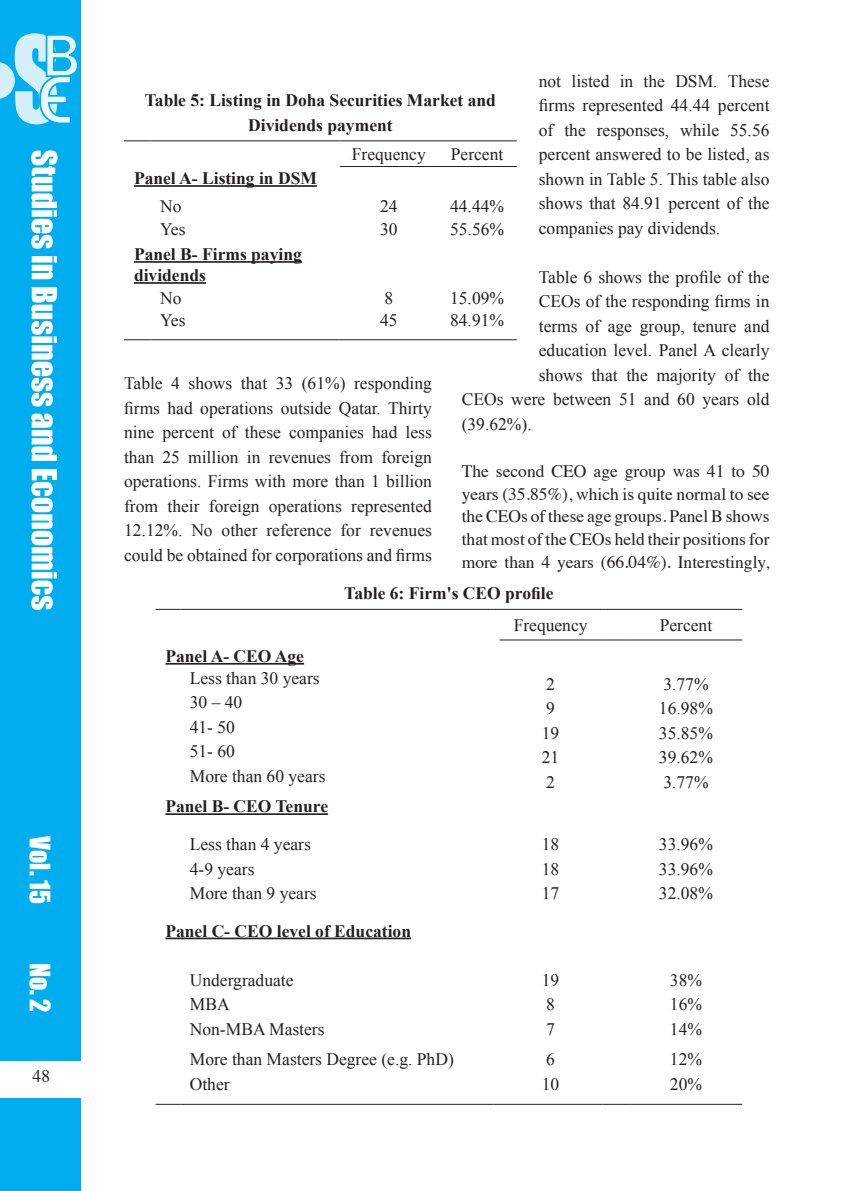
<style>
.page{position:relative;width:844px;height:1191px;background:#fff}
.page>*{position:absolute;margin:0;border:0;box-sizing:border-box;transform-origin:0 0}
.t1{font:26.07px "Impact";color:#fff}
.Body_Text{font:17.5px/24.5px "Times New Roman";color:#231f20;text-align:justify}
.t2{font:700 17.5px/24.5px "Times New Roman";color:#231f20;text-align:center}
.Body_Text-2{font:17.5px/22.8px "Times";color:#231f20;text-align:justify}
</style>
<div class="page">
<div style="left:0;top:0;width:81px;height:1060px;background:#00aeef"></div>
<div style="left:0;top:1098px;width:81px;height:93px;background:#00aeef"></div>
<svg style="left:31px;top:150px;width:26px;height:99px"></svg>
<svg style="left:32px;top:256px;width:25px;height:23px"></svg>
<svg style="left:31px;top:287px;width:26px;height:119px"></svg>
<svg style="left:31px;top:413px;width:26px;height:48px"></svg>
<svg style="left:31px;top:469px;width:26px;height:141px"></svg>
<svg style="left:0;top:33px;width:77px;height:92px"></svg>
<svg style="left:124px;top:140px;width:26px;height:1px"></svg>
<hr style="left:150px;top:140px;width:163px;height:1px;background:#231f20">
<svg style="left:313px;top:140px;width:26px;height:1px"></svg>
<hr style="left:339px;top:140px;width:99px;height:1px;background:#231f20">
<hr style="left:438px;top:140px;width:78px;height:1px;background:#231f20">
<hr style="left:340px;top:166px;width:98px;height:1px;background:#231f20">
<hr style="left:438px;top:166px;width:78px;height:1px;background:#231f20">
<svg style="left:124px;top:339px;width:26px;height:1px"></svg>
<hr style="left:150px;top:339px;width:163px;height:1px;background:#231f20">
<svg style="left:313px;top:339px;width:26px;height:1px"></svg>
<hr style="left:339px;top:339px;width:99px;height:1px;background:#231f20">
<hr style="left:438px;top:339px;width:78px;height:1px;background:#231f20">
<hr style="left:134px;top:185px;width:183px;height:2px;background:#231f20">
<hr style="left:134px;top:261px;width:168px;height:2px;background:#231f20">
<hr style="left:134px;top:282px;width:72px;height:2px;background:#231f20">
<svg style="left:155px;top:609px;width:25px;height:1px"></svg>
<hr style="left:180px;top:609px;width:313px;height:1px;background:#231f20">
<hr style="left:499px;top:609px;width:103px;height:1px;background:#231f20">
<svg style="left:602px;top:609px;width:28px;height:1px"></svg>
<hr style="left:630px;top:609px;width:112px;height:1px;background:#231f20">
<hr style="left:499px;top:639px;width:103px;height:1px;background:#231f20">
<svg style="left:602px;top:639px;width:28px;height:1px"></svg>
<hr style="left:630px;top:639px;width:112px;height:1px;background:#231f20">
<svg style="left:155px;top:1103px;width:25px;height:1px"></svg>
<hr style="left:180px;top:1103px;width:313px;height:1px;background:#231f20">
<hr style="left:499px;top:1103px;width:103px;height:1px;background:#231f20">
<svg style="left:602px;top:1103px;width:28px;height:1px"></svg>
<hr style="left:630px;top:1103px;width:112px;height:1px;background:#231f20">
<hr style="left:165px;top:663px;width:139px;height:1px;background:#231f20">
<hr style="left:165px;top:813px;width:163px;height:2px;background:#231f20">
<hr style="left:165px;top:937px;width:246px;height:2px;background:#231f20">
<h1 class="t1" style="left:60px;top:836px;width:69px;rotate:90deg">Vol. 15</h1>
<h1 class="t1" style="left:60px;top:962px;width:51px;rotate:90deg">No. 2</h1>
<p class="Body_Text-2" style="left:33px;top:1063px;width:19px">48</p>
<p class="Body_Text" style="left:538px;top:68px;width:232px">not listed in the DSM. These firms represented 44.44 percent of the responses, while 55.56 percent answered to be listed, as shown in Table 5. This table also shows that 84.91 percent of the companies pay dividends.</p>
<p class="Body_Text" style="left:538px;top:264px;width:232px">Table 6 shows the profile of the</p>
<p class="Body_Text" style="left:538px;top:289px;width:232px">CEOs of the responding firms in</p>
<p class="Body_Text" style="left:538px;top:313px;width:232px">terms of age group, tenure and</p>
<p class="Body_Text" style="left:538px;top:338px;width:232px">education level. Panel A clearly</p>
<p class="Body_Text" style="left:538px;top:362px;width:232px">shows that the majority of the</p>
<p class="Body_Text" style="left:461px;top:387px;width:309px">CEOs were between 51 and 60 years old</p>
<p class="Body_Text" style="left:461px;top:411px;width:71px">(39.62%).</p>
<p class="Body_Text-2" style="left:461px;top:458px;width:309px">The second CEO age group was 41 to 50 years (35.85%), which is quite normal to see the CEOs of these age groups. Panel B shows that most of the CEOs held their positions for more than 4 years (66.04%). Interestingly,</p>
<p class="t2" style="left:145px;top:88px;width:352px">Table 5: Listing in Doha Securities Market and<br>Dividends payment</p>
<p class="Body_Text" style="left:352px;top:141px;width:75px">Frequency</p>
<p class="Body_Text" style="left:451px;top:141px;width:54px">Percent</p>
<p class="t2" style="left:134px;top:165px;width:184px">Panel A- Listing in DSM</p>
<p class="Body_Text" style="left:160px;top:194px;width:23px">No</p>
<p class="Body_Text" style="left:380px;top:194px;width:19px">24</p>
<p class="Body_Text" style="left:450px;top:194px;width:55px">44.44%</p>
<p class="Body_Text" style="left:160px;top:217px;width:27px">Yes</p>
<p class="Body_Text" style="left:380px;top:217px;width:19px">30</p>
<p class="Body_Text" style="left:450px;top:217px;width:55px">55.56%</p>
<p class="t2" style="left:134px;top:243px;width:169px;line-height:21px;text-align:left">Panel B- Firms paying dividends</p>
<p class="Body_Text" style="left:160px;top:285px;width:23px">No</p>
<p class="Body_Text" style="left:384px;top:285px;width:10px">8</p>
<p class="Body_Text" style="left:450px;top:285px;width:55px">15.09%</p>
<p class="Body_Text" style="left:160px;top:308px;width:27px">Yes</p>
<p class="Body_Text" style="left:380px;top:308px;width:19px">45</p>
<p class="Body_Text" style="left:450px;top:308px;width:55px">84.91%</p>
<p class="Body_Text" style="left:124px;top:371px;width:309px">Table 4 shows that 33 (61%) responding firms had operations outside Qatar. Thirty nine percent of these companies had less than 25 million in revenues from foreign operations. Firms with more than 1 billion from their foreign operations represented 12.12%. No other reference for revenues could be obtained for corporations and firms</p>
<p class="t2" style="left:344px;top:581px;width:211px">Table 6: Firm's CEO profile</p>
<p class="Body_Text" style="left:513px;top:612px;width:75px">Frequency</p>
<p class="Body_Text" style="left:659px;top:612px;width:54px">Percent</p>
<p class="t2" style="left:165px;top:643px;width:140px">Panel A- CEO Age</p>
<p class="Body_Text" style="left:190px;top:665px;width:131px">Less than 30 years</p>
<p class="Body_Text" style="left:546px;top:671px;width:10px">2</p>
<p class="Body_Text" style="left:663px;top:671px;width:47px">3.77%</p>
<p class="Body_Text" style="left:190px;top:690px;width:54px">30 – 40</p>
<p class="Body_Text" style="left:546px;top:696px;width:10px">9</p>
<p class="Body_Text" style="left:658px;top:696px;width:55px">16.98%</p>
<p class="Body_Text" style="left:190px;top:714px;width:47px">41- 50</p>
<p class="Body_Text" style="left:190px;top:739px;width:47px">51- 60</p>
<p class="Body_Text" style="left:541px;top:720px;width:19px">19</p>
<p class="Body_Text" style="left:658px;top:720px;width:55px">35.85%</p>
<p class="Body_Text" style="left:541px;top:745px;width:19px">21</p>
<p class="Body_Text" style="left:658px;top:745px;width:55px">39.62%</p>
<p class="Body_Text" style="left:190px;top:763px;width:137px">More than 60 years</p>
<p class="Body_Text" style="left:546px;top:769px;width:10px">2</p>
<p class="Body_Text" style="left:663px;top:769px;width:47px">3.77%</p>
<p class="t2" style="left:165px;top:793px;width:164px">Panel B- CEO Tenure</p>
<p class="Body_Text" style="left:190px;top:831px;width:123px">Less than 4 years</p>
<p class="Body_Text" style="left:541px;top:831px;width:19px">18</p>
<p class="Body_Text" style="left:658px;top:831px;width:55px">33.96%</p>
<p class="Body_Text" style="left:190px;top:856px;width:66px">4-9 years</p>
<p class="Body_Text" style="left:541px;top:856px;width:19px">18</p>
<p class="Body_Text" style="left:658px;top:856px;width:55px">33.96%</p>
<p class="Body_Text" style="left:190px;top:880px;width:128px">More than 9 years</p>
<p class="Body_Text" style="left:541px;top:880px;width:19px">17</p>
<p class="Body_Text" style="left:658px;top:880px;width:55px">32.08%</p>
<p class="t2" style="left:165px;top:918px;width:247px">Panel C- CEO level of Education</p>
<p class="Body_Text" style="left:190px;top:967px;width:105px">Undergraduate</p>
<p class="Body_Text" style="left:541px;top:967px;width:19px">19</p>
<p class="Body_Text" style="left:669px;top:967px;width:34px">38%</p>
<p class="Body_Text" style="left:190px;top:991px;width:41px">MBA</p>
<p class="Body_Text" style="left:546px;top:991px;width:10px">8</p>
<p class="Body_Text" style="left:669px;top:991px;width:34px">16%</p>
<p class="Body_Text" style="left:190px;top:1016px;width:136px">Non-MBA Masters</p>
<p class="Body_Text" style="left:546px;top:1016px;width:10px">7</p>
<p class="Body_Text" style="left:669px;top:1016px;width:34px">14%</p>
<p class="Body_Text" style="left:190px;top:1047px;width:265px">More than Masters Degree (e.g. PhD)</p>
<p class="Body_Text" style="left:546px;top:1047px;width:10px">6</p>
<p class="Body_Text" style="left:669px;top:1047px;width:34px">12%</p>
<p class="Body_Text" style="left:190px;top:1071px;width:41px">Other</p>
<p class="Body_Text" style="left:541px;top:1071px;width:19px">10</p>
<p class="Body_Text" style="left:669px;top:1071px;width:34px">20%</p>
</div>
